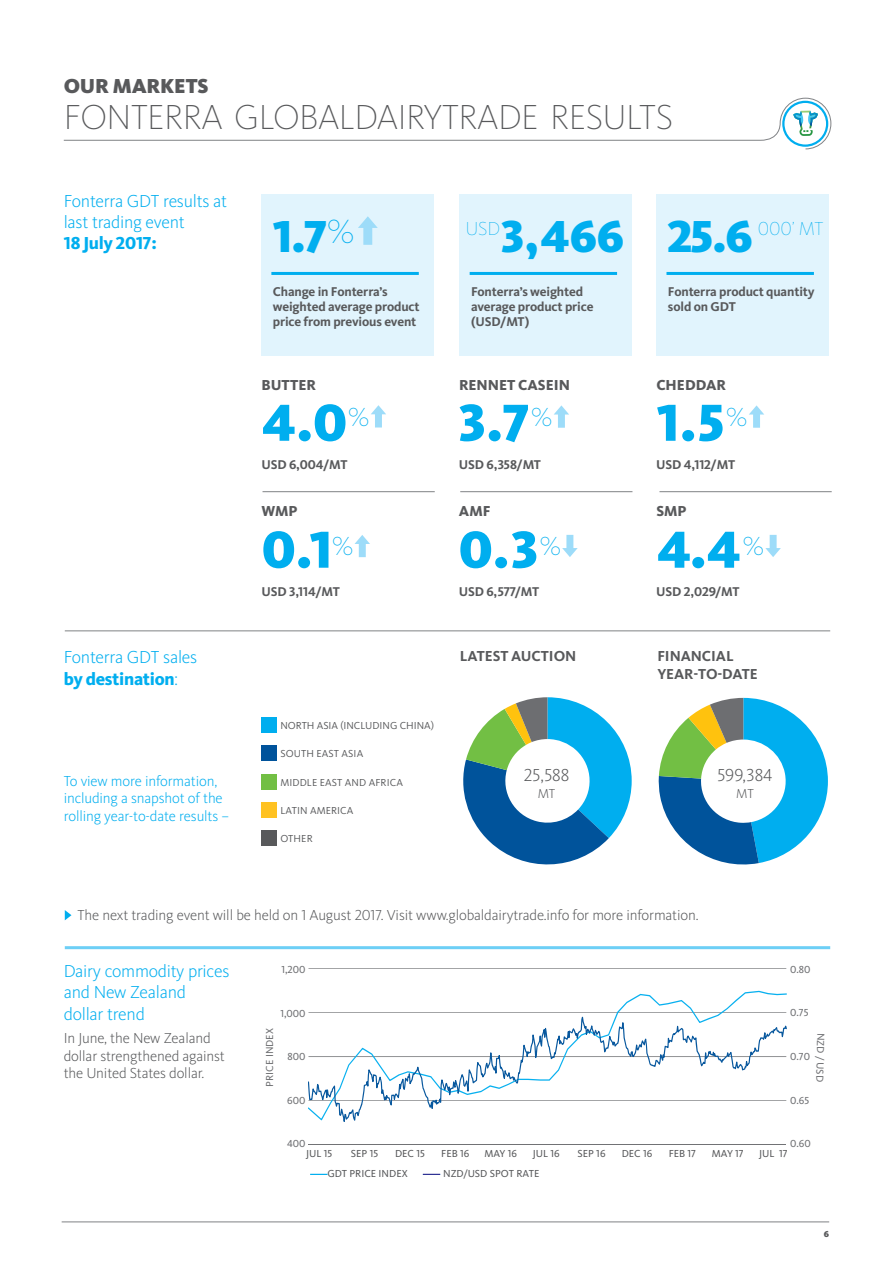
<style>
.page{position:relative;width:893px;height:1263px;background:#fff}
.page>*{position:absolute;margin:0;border:0;box-sizing:border-box;transform-origin:0 0}
.t1{font:900 54px "Kievit OT";color:#00aeef}
.t2{font:900 46.5px "Kievit OT";color:#00aeef}
.t3{font:200 36px "Kievit OT";letter-spacing:-.015em;color:#58595b}
.t4{font:100 34.8px "Kievit OT";color:#00aeef}
.t5{font:100 27.15px "Kievit OT";color:#00aeef}
.t6{font:900 21px "Kievit OT";letter-spacing:-.01em;color:#58595b}
.t7{font:100 19.5px "Kievit OT";letter-spacing:-.01em;color:#00aeef}
.t8{font:300 18px/21.3px "Kievit OT";letter-spacing:-.015em;color:#00aeef}
.t9{font:300 18px "Kievit OT";color:#58595b}
.t10{font:800 18px "Kievit OT";letter-spacing:-.015em;color:#00aeef}
.t11{font:300 15px/17.2px "Kievit OT";letter-spacing:-.01em;color:#58595b}
.t12{font:300 15px/17.2px "Kievit OT";letter-spacing:-.01em;color:#00aeef}
.t13{font:800 15px "Kievit OT";color:#58595b}
.t14{font:700 15px/18px "Kievit OT";letter-spacing:-.005em;color:#58595b}
.t15{font:300 13.5px "Kievit OT";color:#58595b}
.t16{font:700 13.2px/15px "Kievit OT";letter-spacing:-.01em;color:#58595b}
.t17{font:10.5px "Kievit OT";color:#58595b}
.t18{font:10.5px "Kievit OT";letter-spacing:.01em;color:#58595b}
.t19{font:10.5px "Kievit OT";color:#6d6e71}
.t20{font:900 9px "Kievit OT";color:#58595b}
.s1{font-weight:800}
</style>
<div class="page">
<hr style="left:62px;top:1221px;width:767px;height:1px;background:#808285">
<svg style="left:63px;top:97px;width:769px;height:53px"></svg>
<hr style="left:65px;top:630px;width:765px;height:1px;background:#808285">
<hr style="left:65px;top:946px;width:765px;height:3px;background:#6dcff6">
<hr style="left:263px;top:491px;width:172px;height:1px;background:#808285">
<hr style="left:460px;top:491px;width:172px;height:1px;background:#808285">
<hr style="left:659px;top:491px;width:173px;height:1px;background:#808285">
<svg style="left:371px;top:405px;width:15px;height:22px"></svg>
<svg style="left:354px;top:535px;width:16px;height:22px"></svg>
<svg style="left:749px;top:405px;width:15px;height:23px"></svg>
<svg style="left:765px;top:535px;width:16px;height:22px"></svg>
<svg style="left:554px;top:405px;width:15px;height:23px"></svg>
<svg style="left:562px;top:535px;width:16px;height:22px"></svg>
<svg style="left:65px;top:910px;width:7px;height:10px"></svg>
<div style="left:261px;top:194px;width:173px;height:162px;background:#e1f4fd"></div>
<hr style="left:271px;top:272px;width:148px;height:3px;background:#00aeef">
<svg style="left:358px;top:216px;width:20px;height:29px"></svg>
<div style="left:460px;top:194px;width:172px;height:162px;background:#e1f4fd"></div>
<div style="left:657px;top:194px;width:172px;height:162px;background:#e1f4fd"></div>
<hr style="left:470px;top:272px;width:147px;height:3px;background:#00aeef">
<hr style="left:666px;top:272px;width:148px;height:3px;background:#00aeef">
<div style="left:261px;top:717px;width:16px;height:15px;background:#00aeef"></div>
<div style="left:261px;top:746px;width:16px;height:15px;background:#00539b"></div>
<div style="left:261px;top:774px;width:16px;height:15px;background:#72bf44"></div>
<div style="left:261px;top:802px;width:16px;height:15px;background:#ffc222"></div>
<div style="left:261px;top:831px;width:16px;height:15px;background:#58595b"></div>
<hr style="left:308px;top:968px;width:478px;height:1px;background:#6d6e71">
<hr style="left:308px;top:1144px;width:478px;height:1px;background:#6d6e71">
<svg style="left:308px;top:991px;width:479px;height:26px"></svg>
<svg style="left:308px;top:1017px;width:479px;height:105px"></svg>
<svg style="left:310px;top:1174px;width:17px;height:1px"></svg>
<svg style="left:423px;top:1174px;width:17px;height:1px"></svg>
<svg style="left:463px;top:698px;width:168px;height:166px"></svg>
<svg style="left:658px;top:698px;width:170px;height:166px"></svg>
<h3 class="t6" style="left:64px;top:73px;width:146px">OUR MARKETS</h3>
<h3 class="t3" style="left:64px;top:97px;width:611px">FONTERRA GLOBALDAIRYTRADE RESULTS</h3>
<h3 class="t8" style="left:64px;top:190px;width:165px">Fonterra GDT results at last trading event</h3>
<h3 class="t10" style="left:64px;top:232px;width:95px">18 July 2017:</h3>
<h3 class="t8" style="left:64px;top:647px;width:135px">Fonterra GDT sales <span class="s1">by destination</span>:</h3>
<p class="t12" style="left:64px;top:773px;width:167px">To view more information, including a snapshot of the rolling year-to-date results –</p>
<h3 class="t4" style="left:327px;top:212px;width:29px">%</h3>
<h2 class="t2" style="left:273px;top:208px;width:56px">1.7</h2>
<p class="t16" style="left:273px;top:284px;width:148px">Change in Fonterra’s weighted average product price from previous event</p>
<h3 class="t7" style="left:466px;top:217px;width:36px">USD</h3>
<h2 class="t2" style="left:668px;top:208px;width:87px">25.6</h2>
<h2 class="t2" style="left:501px;top:208px;width:125px">3,466</h2>
<h3 class="t7" style="left:758px;top:217px;width:67px">000’ MT</h3>
<p class="t16" style="left:471px;top:284px;width:124px">Fonterra’s weighted average product price (USD/MT)</p>
<p class="t16" style="left:668px;top:284px;width:148px">Fonterra product quantity sold on GDT</p>
<p class="t13" style="left:262px;top:376px;width:56px">BUTTER</p>
<p class="t13" style="left:459px;top:376px;width:113px">RENNET CASEIN</p>
<h1 class="t1" style="left:459px;top:390px;width:73px">3.7</h1>
<h3 class="t5" style="left:726px;top:402px;width:23px">%</h3>
<p class="t13" style="left:656px;top:376px;width:71px">CHEDDAR</p>
<h1 class="t1" style="left:262px;top:390px;width:109px">4.0<sup>%</sup></h1>
<h1 class="t1" style="left:657px;top:390px;width:69px">1.5</h1>
<h3 class="t5" style="left:531px;top:402px;width:23px">%</h3>
<p class="t16" style="left:262px;top:457px;width:87px">USD 6,004/MT</p>
<p class="t16" style="left:459px;top:457px;width:84px">USD 6,358/MT</p>
<p class="t16" style="left:656px;top:457px;width:80px">USD 4,112/MT</p>
<p class="t13" style="left:262px;top:502px;width:38px">WMP</p>
<h1 class="t1" style="left:262px;top:517px;width:72px">0.1</h1>
<h1 class="t1" style="left:459px;top:517px;width:81px">0.3</h1>
<p class="t13" style="left:459px;top:502px;width:33px">AMF</p>
<h3 class="t5" style="left:332px;top:532px;width:23px">%</h3>
<h3 class="t5" style="left:540px;top:532px;width:23px">%</h3>
<p class="t13" style="left:656px;top:502px;width:32px">SMP</p>
<h1 class="t1" style="left:657px;top:517px;width:86px">4.4</h1>
<h3 class="t5" style="left:743px;top:532px;width:23px">%</h3>
<p class="t16" style="left:261px;top:584px;width:80px">USD 3,114/MT</p>
<p class="t16" style="left:459px;top:584px;width:82px">USD 6,577/MT</p>
<p class="t16" style="left:656px;top:584px;width:85px">USD 2,029/MT</p>
<p class="t18" style="left:280px;top:719px;width:155px">NORTH ASIA (INCLUDING CHINA)</p>
<p class="t18" style="left:280px;top:747px;width:84px">SOUTH EAST ASIA</p>
<p class="t18" style="left:280px;top:776px;width:124px">MIDDLE EAST AND AFRICA</p>
<p class="t18" style="left:280px;top:804px;width:75px">LATIN AMERICA</p>
<p class="t18" style="left:280px;top:832px;width:34px">OTHER</p>
<p class="t14" style="left:460px;top:647px;width:118px">LATEST AUCTION</p>
<p class="t14" style="left:657px;top:647px;width:102px">FINANCIAL<br>YEAR‑TO‑DATE</p>
<h3 class="t9" style="left:524px;top:765px;width:47px">25,588</h3>
<p class="t15" style="left:538px;top:786px;width:19px">MT</p>
<h3 class="t9" style="left:717px;top:765px;width:57px">599,384</h3>
<p class="t15" style="left:736px;top:786px;width:19px">MT</p>
<p class="t11" style="left:78px;top:907px;width:622px">The next trading event will be held on 1 August 2017. Visit www.globaldairytrade.info for more information.</p>
<h3 class="t8" style="left:64px;top:961px;width:167px">Dairy commodity prices and New Zealand dollar trend</h3>
<p class="t11" style="left:64px;top:1030px;width:162px">In June, the New Zealand dollar strengthened against the United States dollar.</p>
<p class="t19" style="left:281px;top:963px;width:26px">1,200</p>
<p class="t19" style="left:280px;top:1007px;width:27px">1,000</p>
<p class="t19" style="left:790px;top:963px;width:22px">0.80</p>
<p class="t19" style="left:790px;top:1007px;width:20px">0.75</p>
<p class="t19" style="left:263px;top:1086px;width:60px;rotate:-90deg">PRICE INDEX</p>
<p class="t19" style="left:827px;top:1033px;width:51px;rotate:91deg">NZD / USD</p>
<p class="t19" style="left:790px;top:1050px;width:21px">0.70</p>
<p class="t19" style="left:288px;top:1050px;width:19px">800</p>
<p class="t19" style="left:287px;top:1094px;width:20px">600</p>
<p class="t19" style="left:287px;top:1137px;width:20px">400</p>
<p class="t19" style="left:790px;top:1094px;width:21px">0.65</p>
<p class="t19" style="left:790px;top:1137px;width:22px">0.60</p>
<p class="t17" style="left:306px;top:1147px;width:28px">JUL 15</p>
<p class="t17" style="left:351px;top:1147px;width:29px">SEP 15</p>
<p class="t17" style="left:395px;top:1147px;width:31px">DEC 15</p>
<p class="t17" style="left:441px;top:1147px;width:30px">FEB 16</p>
<p class="t17" style="left:484px;top:1147px;width:34px">MAY 16</p>
<p class="t17" style="left:533px;top:1147px;width:28px">JUL 16</p>
<p class="t17" style="left:578px;top:1147px;width:29px">SEP 16</p>
<p class="t17" style="left:622px;top:1147px;width:32px">DEC 16</p>
<p class="t17" style="left:669px;top:1147px;width:29px">FEB 17</p>
<p class="t17" style="left:712px;top:1147px;width:33px">MAY 17</p>
<p class="t17" style="left:759px;top:1147px;width:30px">JUL 17</p>
<p class="t17" style="left:327px;top:1167px;width:82px">GDT PRICE INDEX</p>
<p class="t17" style="left:443px;top:1167px;width:98px">NZD/USD SPOT RATE</p>
<p class="t20" style="left:824px;top:1228px;width:7px">6</p>
</div>
